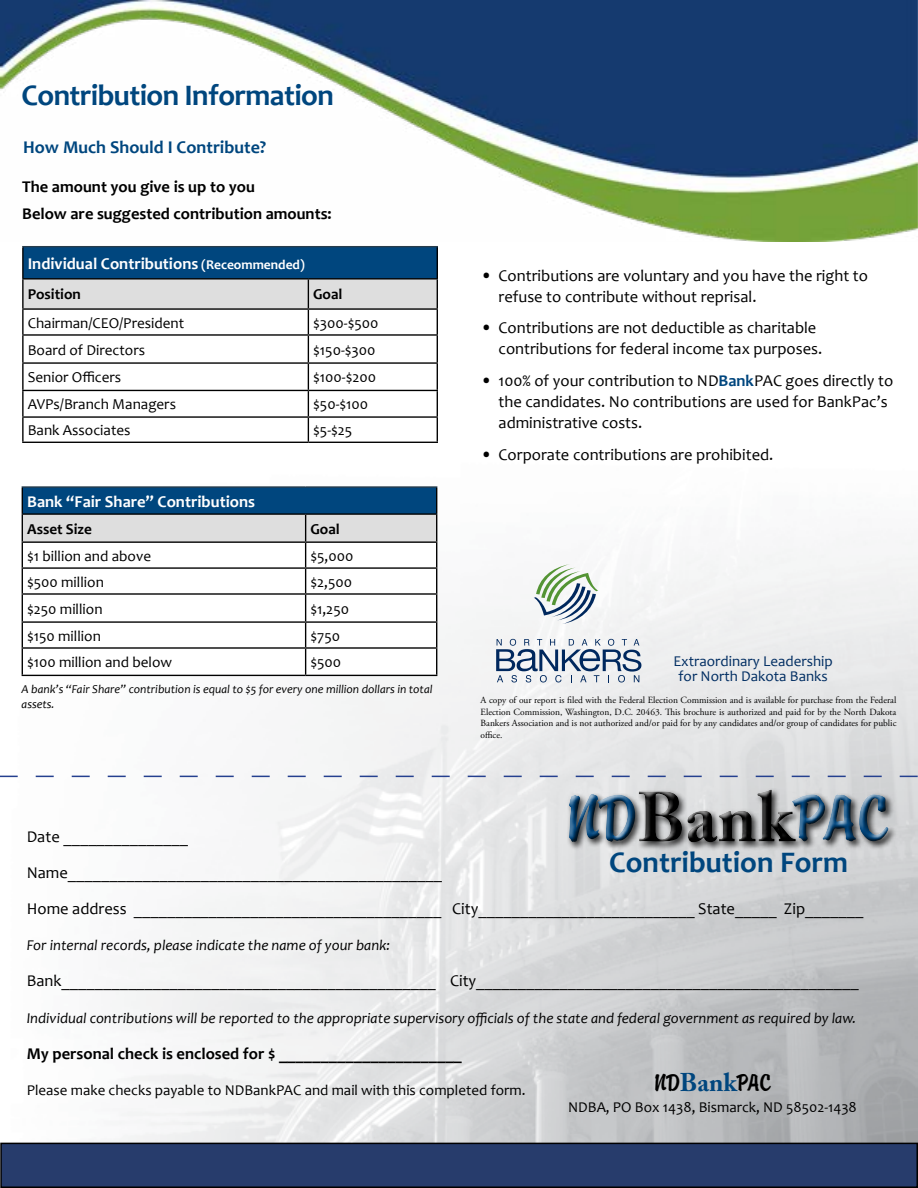
<style>
.page{position:relative;width:918px;height:1188px;background:#fff}
.page>*{position:absolute;margin:0;border:0;box-sizing:border-box;transform-origin:0 0}
.t1{font:700 30px "Candara";letter-spacing:-.02em;color:#00467e}
.t2{font:700 30px "Candara";color:#00467e}
.t3{font:25.5px "Brody D";color:#000}
.t4{font:700 18px "Candara";color:#00467e}
.t5{font:16.5px/21px "Candara";color:#000}
.t6{font:700 16.5px/27px "Candara";color:#000}
.t7{font:700 16.5px "Candara";color:#fff}
.t8{font:15.15px "Candara";color:#000}
.t9{font:700 15.15px "Candara";color:#000}
.t10{font:italic 15px "Candara";color:#000}
.t11{font:15px "Candara";color:#000}
.t12{font:15px/15px "Candara";color:#002d62;text-align:center}
.t13{font:italic 12px/15px "Candara";color:#000}
.t14{font:9.45px/12px "Adobe Garamond Pro";color:#000;text-align:justify}
.s1{font-size:13.5px}
.s2{font-size:18px}
.s3{font-weight:700;color:#00467e}
.s4{font-family:"Adobe Caslon Pro";font-weight:700;color:#00467e}
</style>
<div class="page">
<img style="left:0;top:486px;width:918px;height:657px">
<img style="left:0;top:0;width:918px;height:241px">
<div style="left:23px;top:247px;width:414px;height:32px;background:#00467e"></div>
<hr style="left:22px;top:246px;width:286px;height:1px;background:#283d4c">
<hr style="left:308px;top:246px;width:130px;height:1px;background:#283d4c">
<hr style="left:22px;top:247px;width:2px;height:31px;background:#000">
<hr style="left:437px;top:247px;width:1px;height:31px;background:#000">
<hr style="left:22px;top:278px;width:286px;height:2px;background:#000">
<hr style="left:22px;top:280px;width:2px;height:28px;background:#000">
<hr style="left:308px;top:278px;width:130px;height:2px;background:#000">
<hr style="left:22px;top:308px;width:286px;height:2px;background:#000">
<hr style="left:22px;top:310px;width:2px;height:24px;background:#000">
<hr style="left:22px;top:334px;width:286px;height:2px;background:#000">
<hr style="left:22px;top:336px;width:2px;height:26px;background:#000">
<hr style="left:22px;top:362px;width:286px;height:2px;background:#000">
<hr style="left:22px;top:364px;width:2px;height:26px;background:#000">
<hr style="left:22px;top:390px;width:286px;height:1px;background:#000">
<hr style="left:22px;top:391px;width:2px;height:25px;background:#000">
<hr style="left:22px;top:416px;width:286px;height:2px;background:#000">
<hr style="left:22px;top:418px;width:2px;height:24px;background:#000">
<svg style="left:23px;top:279px;width:415px;height:163px"></svg>
<hr style="left:22px;top:442px;width:286px;height:1px;background:#000">
<hr style="left:308px;top:442px;width:130px;height:1px;background:#000">
<hr style="left:22px;top:486px;width:284px;height:2px;background:#283d4c">
<hr style="left:306px;top:486px;width:131px;height:2px;background:#283d4c">
<svg style="left:22px;top:488px;width:415px;height:187px"></svg>
<hr style="left:22px;top:675px;width:284px;height:1px;background:#000">
<hr style="left:306px;top:675px;width:131px;height:1px;background:#000">
<div style="left:1px;top:1143px;width:916px;height:44px;background:#273c6c"></div>
<div style="left:0;top:1143px;width:918px;height:45px;border:2px solid #000"></div>
<svg style="left:496px;top:639px;width:145px;height:44px"></svg>
<svg style="left:534px;top:564px;width:64px;height:60px"></svg>
<svg style="left:0;top:776px;width:918px;height:1px"></svg>
<div style="left:567px;top:788px;width:330px;height:63px;background:#000;opacity:.75"></div>
<div style="left:563px;top:784px;width:329px;height:60px;background:#fff;opacity:.75"></div>
<div style="left:565px;top:786px;width:329px;height:58px;background:#000;opacity:.75"></div>
<h1 class="t1" style="left:22px;top:76px;width:314px">Contribution Information</h1>
<p class="t4" style="left:23px;top:136px;width:245px">How Much Should I Contribute?</p>
<p class="t6" style="left:22px;top:173px;width:311px">The amount you give is up to you<br>Below are suggested contribution amounts:</p>
<p class="t7" style="left:28px;top:253px;width:279px">Individual Contributions <span class="s1">(Receommended)</span></p>
<p class="t9" style="left:28px;top:285px;width:55px">Position</p>
<p class="t9" style="left:313px;top:285px;width:31px">Goal</p>
<p class="t8" style="left:28px;top:313px;width:158px">Chairman/CEO/President</p>
<p class="t8" style="left:313px;top:313px;width:67px">$300-$500</p>
<p class="t8" style="left:28px;top:340px;width:119px">Board of Directors</p>
<p class="t8" style="left:313px;top:340px;width:64px">$150-$300</p>
<p class="t8" style="left:28px;top:368px;width:95px">Senior Officers</p>
<p class="t8" style="left:313px;top:368px;width:64px">$100-$200</p>
<p class="t8" style="left:28px;top:395px;width:150px">AVPs/Branch Managers</p>
<p class="t8" style="left:313px;top:395px;width:57px">$50-$100</p>
<p class="t8" style="left:28px;top:421px;width:104px">Bank Associates</p>
<p class="t8" style="left:313px;top:421px;width:41px">$5-$25</p>
<p class="t5" style="left:499px;top:265px;width:371px;text-indent:-18px"><span class="s2">•</span> Contributions are voluntary and you have the right to refuse to contribute without reprisal.</p>
<p class="t5" style="left:499px;top:317px;width:325px;text-indent:-18px"><span class="s2">•</span> Contributions are not deductible as charitable contributions for federal income tax purposes.</p>
<p class="t5" style="left:499px;top:370px;width:396px;text-indent:-18px"><span class="s2">•</span> 100% of your contribution to ND<span class="s3">Bank</span>PAC goes directly to the candidates. No contributions are used for BankPac’s administrative costs.</p>
<p class="t5" style="left:481px;top:444px;width:294px"><span class="s2">•</span> Corporate contributions are prohibited.</p>
<p class="t7" style="left:27px;top:491px;width:229px">Bank “Fair Share” Contributions</p>
<p class="t9" style="left:27px;top:519px;width:66px">Asset Size</p>
<p class="t9" style="left:310px;top:519px;width:31px">Goal</p>
<p class="t8" style="left:27px;top:546px;width:126px">$1 billion and above</p>
<p class="t8" style="left:310px;top:546px;width:44px">$5,000</p>
<p class="t8" style="left:27px;top:572px;width:78px">$500 million</p>
<p class="t8" style="left:310px;top:572px;width:43px">$2,500</p>
<p class="t8" style="left:27px;top:599px;width:77px">$250 million</p>
<p class="t8" style="left:310px;top:599px;width:40px">$1,250</p>
<p class="t8" style="left:27px;top:626px;width:75px">$150 million</p>
<p class="t8" style="left:310px;top:626px;width:31px">$750</p>
<p class="t8" style="left:27px;top:653px;width:147px">$100 million and below</p>
<p class="t8" style="left:310px;top:653px;width:32px">$500</p>
<p class="t13" style="left:22px;top:682px;width:413px">A bank’s “Fair Share” contribution is equal to $5 for every one million dollars in total assets.</p>
<p class="t14" style="left:481px;top:694px;width:417px">A copy of our report is filed with the Federal Election Commission and is available for purchase from the Federal Election Commission, Washington, D.C. 20463. This brochure is authorized and paid for by the North Dakota Bankers Association and is not authorized and/or paid for by any candidates and/or group of candidates for public office.</p>
<p class="t12" style="left:673px;top:653px;width:161px">Extraordinary Leadership for North Dakota Banks</p>
<p class="t5" style="left:27px;top:819px;width:838px;line-height:36px">Date _______________<br>Name_____________________________________________<br>Home address _____________________________________ City__________________________ State_____ Zip_______</p>
<p class="t10" style="left:27px;top:936px;width:365px">For internal records, please indicate the name of your bank:</p>
<p class="t5" style="left:27px;top:970px;width:834px">Bank_____________________________________________ City______________________________________________</p>
<p class="t10" style="left:27px;top:1009px;width:831px">Individual contributions will be reported to the appropriate supervisory officials of the state and federal government as required by law.</p>
<p class="t6" style="left:27px;top:1040px;width:437px">My personal check is enclosed for $ ______________________</p>
<p class="t11" style="left:27px;top:1081px;width:500px">Please make checks payable to NDBankPAC and mail with this completed form.</p>
<h1 class="t2" style="left:609px;top:843px;width:240px">Contribution Form</h1>
<h2 class="t3" style="left:654px;top:1069px;width:119px">ND<span class="s4">Bank</span>PAC</h2>
<p class="t11" style="left:568px;top:1098px;width:290px">NDBA, PO Box 1438, Bismarck, ND 58502-1438</p>
</div>
